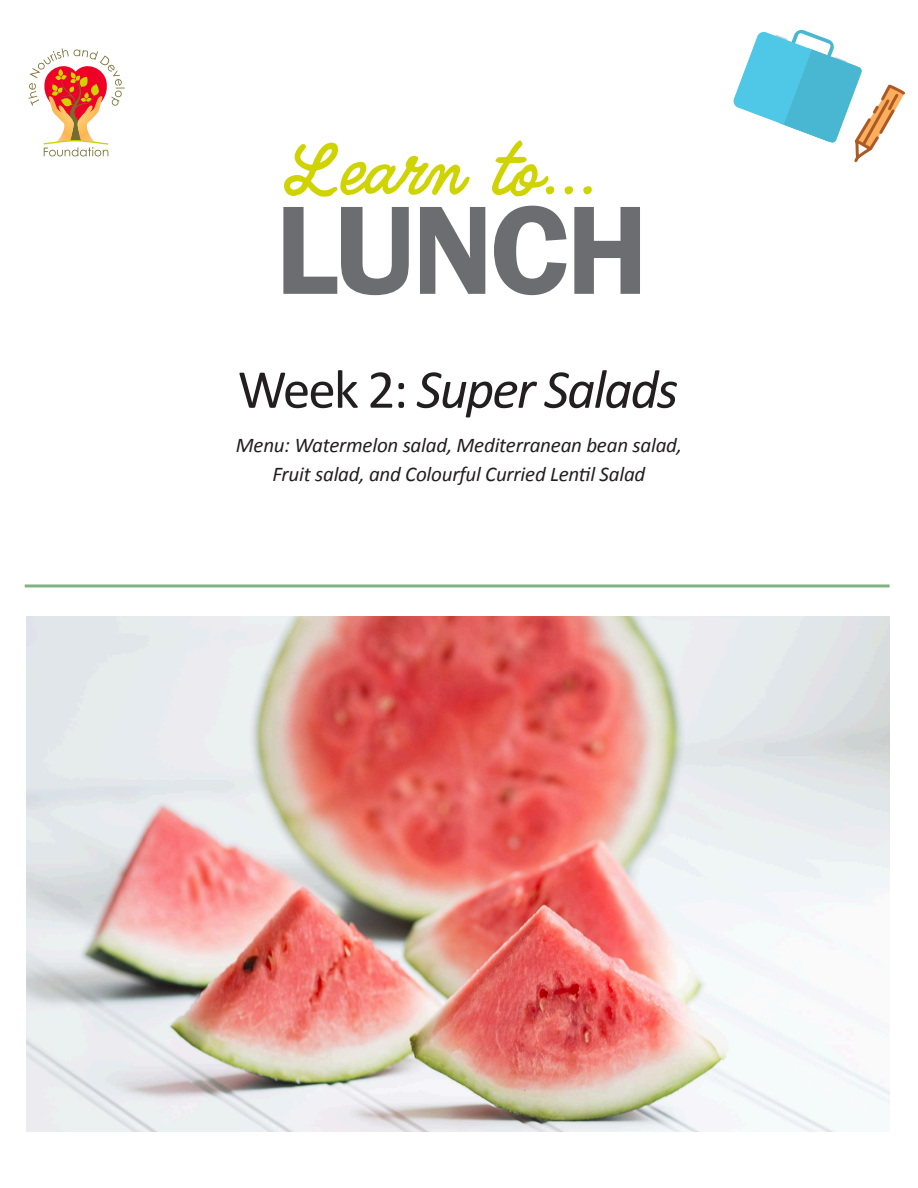
<style>
.page{position:relative;width:918px;height:1188px;background:#fff}
.page>*{position:absolute;margin:0;border:0;box-sizing:border-box;transform-origin:0 0}
.t1{font:130.2px "Franklin Gothic URW Dem";letter-spacing:-.035em;color:#6c6d70}
.t2{font:61.5px "Quimby Gubernatorial";color:#cfd400}
.t3{font:italic 55.2px "Calibri";letter-spacing:-.035em;color:#231f20}
.t4{font:italic 21px/28.5px "Calibri";letter-spacing:-.01em;color:#231f20;text-align:center}
.s1{font-style:normal}
</style>
<div class="page">
<svg style="left:29px;top:48px;width:96px;height:108px"></svg>
<svg style="left:733px;top:30px;width:172px;height:133px"></svg>
<hr style="left:25px;top:584px;width:865px;height:3px;background:#82b186">
<img style="left:27px;top:617px;width:863px;height:515px">
<h2 class="t2" style="left:284px;top:136px;width:313px">Learn to...</h2>
<h1 class="t1" style="left:275px;top:170px;width:375px">LUNCH</h1>
<h3 class="t3" style="left:238px;top:351px;width:442px"><span class="s1">Week 2:</span> Super Salads</h3>
<p class="t4" style="left:236px;top:430px;width:448px">Menu: Watermelon salad, Mediterranean bean salad,<br>Fruit salad, and Colourful Curried Lentil Salad</p>
</div>
